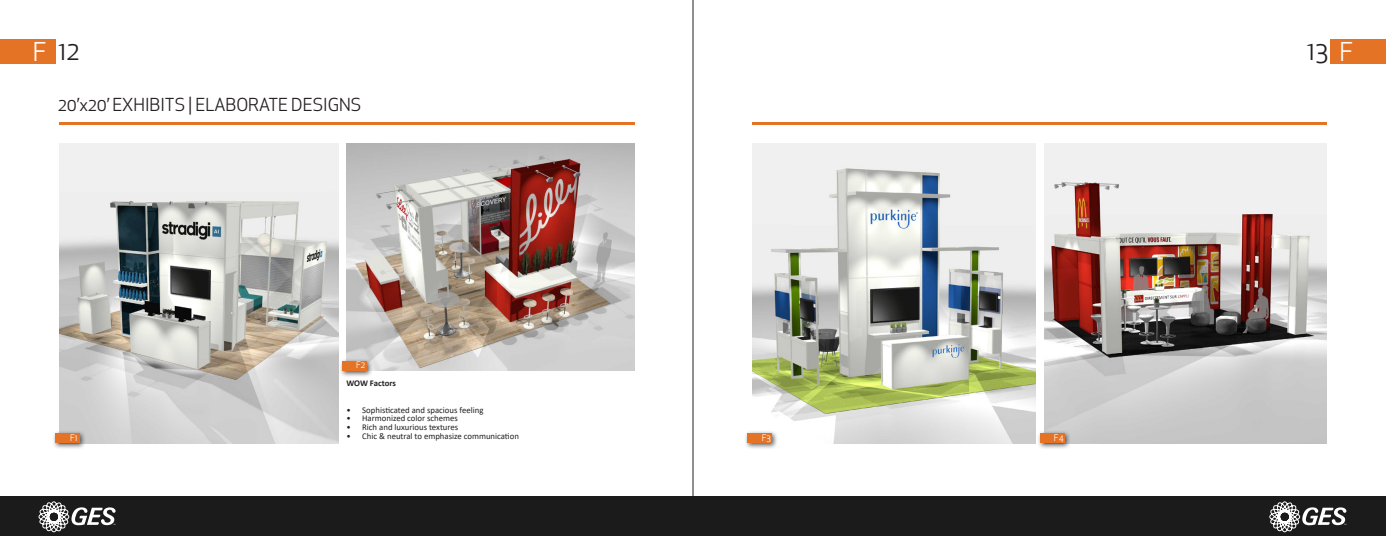
<style>
.page{position:relative;width:1386px;height:536px;background:#fff}
.page>*{position:absolute;margin:0;border:0;box-sizing:border-box;transform-origin:0 0}
.t1{font:25.38px "Apex New";color:#231f20}
.t2{font:25.38px "Apex New";color:#fff}
.t3{font:17.5px "Apex New";color:#231f20}
.t4{font:8.75px "Calibri";color:#231f20}
.t5{font:700 8.75px "Calibri";letter-spacing:-.01em;color:#231f20}
.t6{font:8.75px "Apex New";color:#fff}
.s1{color:#fff}
</style>
<div class="page">
<hr style="left:59px;top:122px;width:576px;height:3px;background:#e57325">
<img style="left:346px;top:144px;width:289px;height:226px">
<img style="left:60px;top:144px;width:278px;height:299px">
<img style="left:752px;top:144px;width:284px;height:299px">
<hr style="left:752px;top:122px;width:574px;height:2px;background:#e57325">
<img style="left:1045px;top:144px;width:281px;height:299px">
<hr style="left:693px;top:0;width:1px;height:536px;background:#231f20">
<div style="left:0;top:40px;width:55px;height:24px;background:#e57325"></div>
<div style="left:52px;top:430px;width:34px;height:19px;background:#231f20;opacity:.75"></div>
<div style="left:55px;top:433px;width:24px;height:10px;background:#e57325"></div>
<div style="left:339px;top:357px;width:34px;height:20px;background:#231f20;opacity:.75"></div>
<div style="left:342px;top:360px;width:24px;height:10px;background:#e57325"></div>
<div style="left:745px;top:430px;width:34px;height:19px;background:#231f20;opacity:.75"></div>
<div style="left:748px;top:433px;width:24px;height:10px;background:#e57325"></div>
<div style="left:1037px;top:430px;width:34px;height:19px;background:#231f20;opacity:.75"></div>
<div style="left:1040px;top:433px;width:24px;height:10px;background:#e57325"></div>
<div style="left:1331px;top:40px;width:55px;height:24px;background:#e57325"></div>
<div style="left:0;top:496px;width:1386px;height:40px;background:#1b1b1b"></div>
<svg style="left:38px;top:501px;width:78px;height:31px"></svg>
<svg style="left:1269px;top:501px;width:77px;height:31px"></svg>
<p class="t2" style="left:33px;top:35px;width:15px">F</p>
<p class="t1" style="left:58px;top:35px;width:22px">12</p>
<p class="t3" style="left:58px;top:93px;width:305px">20’x20’ EXHIBITS | ELABORATE DESIGNS</p>
<p class="t6" style="left:70px;top:432px;width:9px">F1</p>
<p class="t6" style="left:356px;top:359px;width:11px">F2</p>
<p class="t5" style="left:346px;top:377px;width:51px">WOW Factors</p>
<p class="t4" style="left:346px;top:403px;width:139px">• Sophisticated and spacious feeling</p>
<p class="t4" style="left:346px;top:412px;width:113px">• Harmonized color schemes</p>
<p class="t4" style="left:346px;top:421px;width:113px">• Rich and luxurious textures</p>
<p class="t4" style="left:346px;top:429px;width:174px">• Chic &amp; neutral to emphasize communication</p>
<p class="t6" style="left:762px;top:432px;width:11px">F3</p>
<p class="t6" style="left:1054px;top:432px;width:11px">F4</p>
<p class="t1" style="left:1307px;top:35px;width:48px">13 <span class="s1">F</span></p>
</div>
